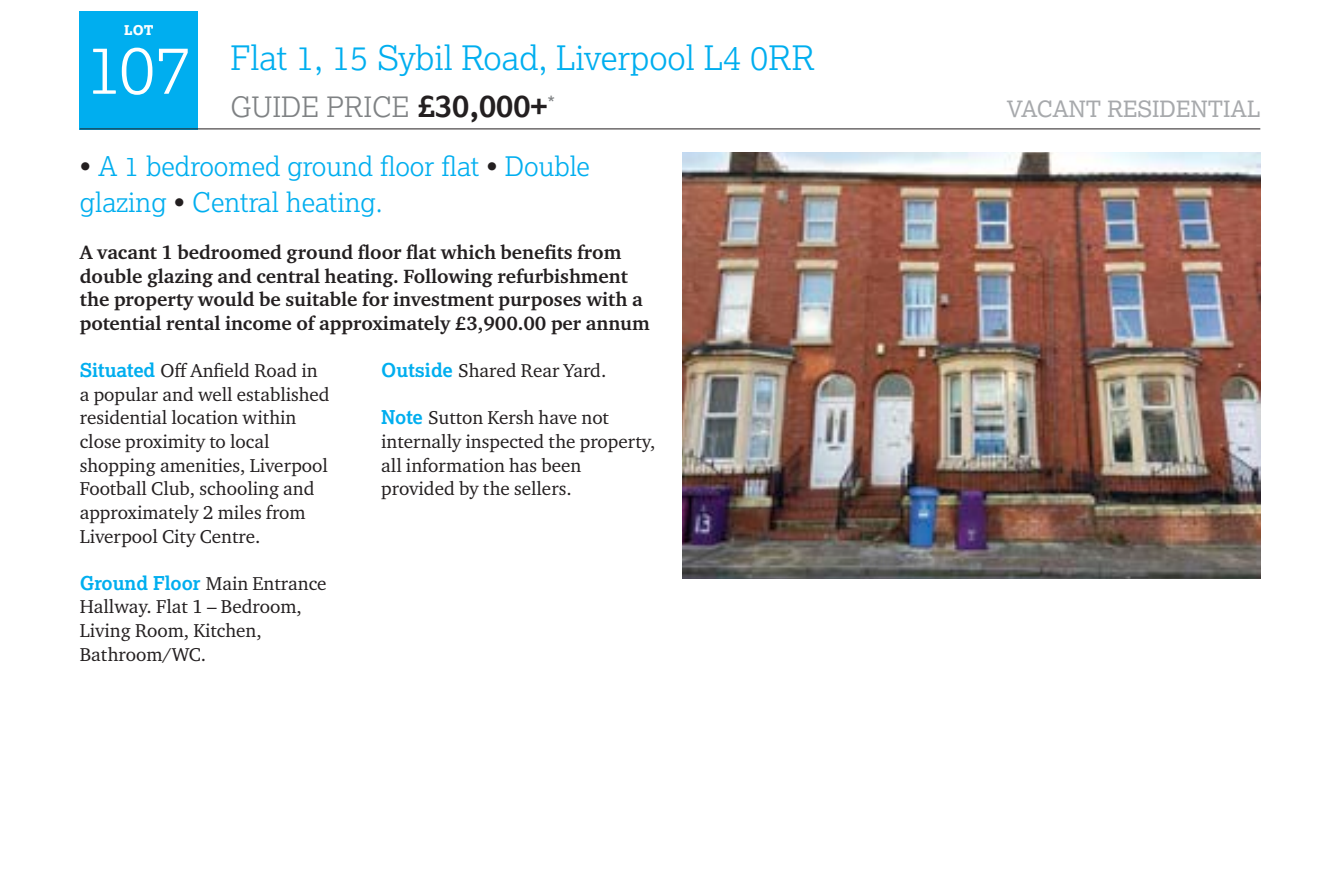
<style>
.page{position:relative;width:1338px;height:889px;background:#fff}
.page>*{position:absolute;margin:0;border:0;box-sizing:border-box;transform-origin:0 0}
.t1{font:300 67.5px "Lexia";color:#fff}
.t2{font:300 33.75px "Lexia";color:#00aeef}
.t3{font:300 28.12px "Lexia";color:#7f8284}
.t4{font:300 27px/35.3px "Lexia";color:#00aeef}
.t5{font:22.5px "Lexia";color:#a7a9ac}
.t6{font:700 19.8px/23.6px "Charter ITC Pro";color:#231f20}
.t7{font:19.12px/23.6px "Charter ITC Pro";color:#231f20}
.t8{font:800 13.5px "Lexia";color:#fff}
.s1{font-weight:700;font-size:31.5px;color:#231f20}
.s2{color:#231f20}
.s3{font-family:"Lexia";font-weight:700;color:#00aeef}
</style>
<div class="page">
<div style="left:80px;top:11px;width:118px;height:118px;background:#00aeef"></div>
<img style="left:682px;top:153px;width:578px;height:425px">
<hr style="left:80px;top:129px;width:1180px;height:1px;background:#231f20">
<p class="t8" style="left:124px;top:21px;width:31px">LOT</p>
<h1 class="t1" style="left:86px;top:27px;width:107px">107</h1>
<h2 class="t2" style="left:230px;top:37px;width:585px">Flat 1, 15 Sybil Road, Liverpool L4 0RR</h2>
<h3 class="t3" style="left:230px;top:89px;width:326px">GUIDE PRICE <span class="s1">£30,000+</span><sup>*</sup></h3>
<h3 class="t4" style="left:80px;top:148px;width:511px"><span class="s2">•</span> A 1 bedroomed ground floor flat <span class="s2">•</span> Double glazing <span class="s2">•</span> Central heating.</h3>
<p class="t6" style="left:80px;top:241px;width:571px">A vacant 1 bedroomed ground floor flat which benefits from double glazing and central heating. Following refurbishment the property would be suitable for investment purposes with a potential rental income of approximately £3,900.00 per annum</p>
<p class="t7" style="left:80px;top:359px;width:251px"><span class="s3">Situated</span> Off Anfield Road in a popular and well established residential location within close proximity to local shopping amenities, Liverpool<br>Football Club, schooling and approximately 2 miles from<br>Liverpool City Centre.</p>
<p class="t7" style="left:80px;top:571px;width:248px"><span class="s3">Ground Floor</span> Main Entrance<br>Hallway. Flat 1 – Bedroom,<br>Living Room, Kitchen,<br>Bathroom/WC.</p>
<p class="t7" style="left:381px;top:359px;width:227px"><span class="s3">Outside</span> Shared Rear Yard.</p>
<p class="t7" style="left:381px;top:406px;width:276px"><span class="s3">Note</span> Sutton Kersh have not internally inspected the property, all information has been provided by the sellers.</p>
<p class="t5" style="left:1006px;top:95px;width:255px">VACANT RESIDENTIAL</p>
</div>
